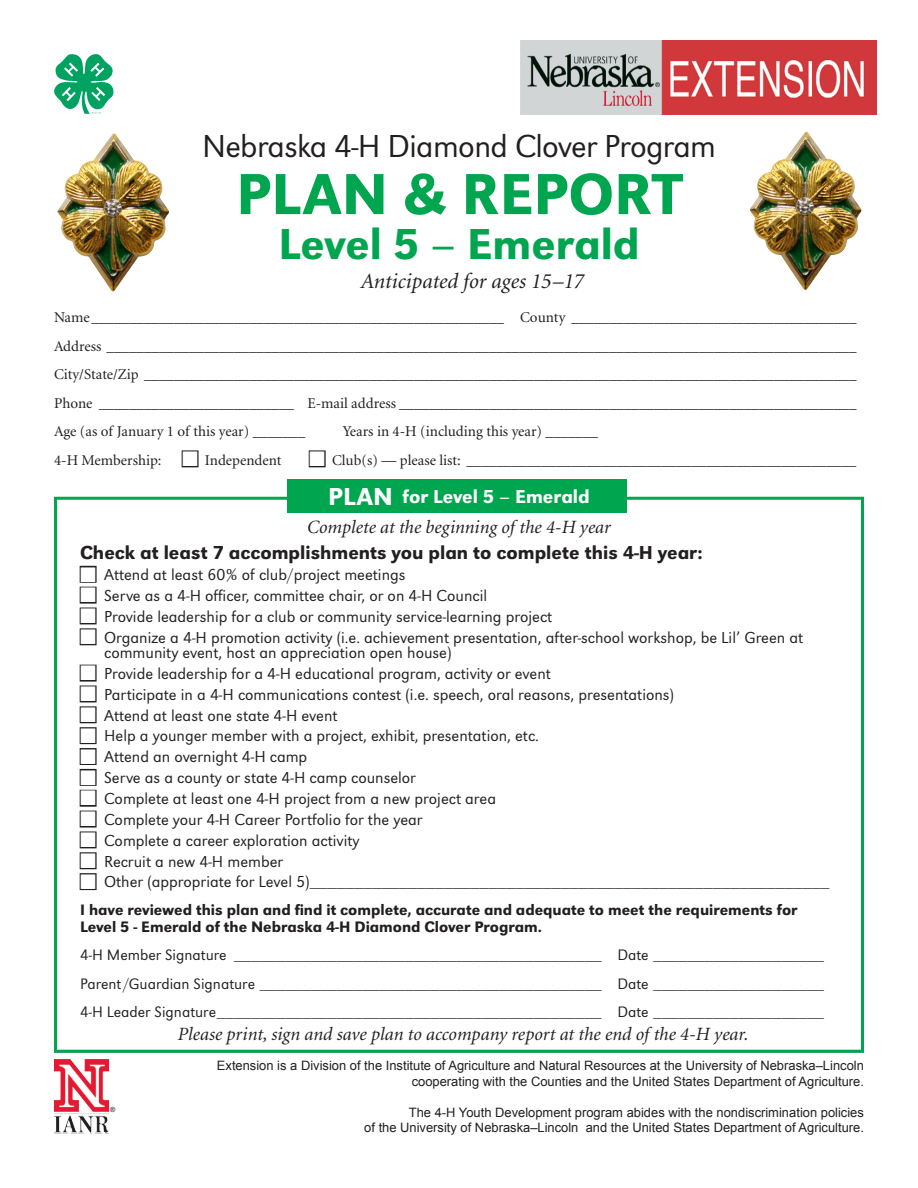
<style>
.page{position:relative;width:918px;height:1188px;background:#fff}
.page>*{position:absolute;margin:0;border:0;box-sizing:border-box;transform-origin:0 0}
.Headline_--_UNL_Tool{font:500 60px "URW Grotesk T";color:#00a54f}
.Headline_--_UNL_Tool-2{font:500 45px "URW Grotesk T";color:#00a54f}
.Headline_--_UNL_Tool-3{font:300 33px "URW Grotesk T";letter-spacing:-.02em;color:#231f20}
.Grid_text{font:500 25.5px "URW Grotesk T";color:#fff}
.Body_text_--_UNL_Too{font:italic 21.75px "Minion";color:#231f20}
.plan_subhead{font:500 19.5px "URW Grotesk T";color:#231f20}
.Grid_text-2{font:500 19.5px "URW Grotesk T";letter-spacing:.005em;color:#fff}
.Body_text_--_UNL_Too-2{font:italic 18.75px "Minion";color:#231f20}
.plan_text{font:300 16.5px/15.5px "URW Grotesk T";color:#231f20}
.Body_text_--_UNL_Too-3{font:300 15.75px "URW Grotesk T";color:#231f20}
.Body_text_--_UNL_Too-4{font:500 15.75px/16.5px "URW Grotesk T";color:#231f20}
.Body_text_--_UNL_Too-5{font:15px "Minion";color:#231f20}
.t1{font:12.9px/15.5px "Arial";color:#231f20;text-align:right}
.t2{font:6.9px "Arial";color:#231f20}
.s1{color:#fff}
</style>
<div class="page">
<img style="left:54px;top:54px;width:60px;height:60px">
<div style="left:182px;top:450px;width:17px;height:17px;border:2px solid #231f20"></div>
<div style="left:309px;top:450px;width:17px;height:17px;border:2px solid #231f20"></div>
<div style="left:54px;top:497px;width:810px;height:556px;border:3px solid #00a54f"></div>
<div style="left:80px;top:566px;width:17px;height:17px;border:2px solid #231f20"></div>
<div style="left:80px;top:587px;width:17px;height:17px;border:2px solid #231f20"></div>
<div style="left:80px;top:608px;width:17px;height:16px;border:2px solid #231f20"></div>
<div style="left:80px;top:628px;width:17px;height:17px;border:2px solid #231f20"></div>
<div style="left:80px;top:665px;width:17px;height:17px;border:2px solid #231f20"></div>
<div style="left:80px;top:686px;width:17px;height:16px;border:2px solid #231f20"></div>
<div style="left:80px;top:706px;width:17px;height:17px;border:2px solid #231f20"></div>
<div style="left:80px;top:727px;width:17px;height:17px;border:2px solid #231f20"></div>
<div style="left:80px;top:748px;width:17px;height:17px;border:2px solid #231f20"></div>
<div style="left:80px;top:769px;width:17px;height:17px;border:2px solid #231f20"></div>
<div style="left:80px;top:790px;width:17px;height:17px;border:2px solid #231f20"></div>
<div style="left:80px;top:811px;width:17px;height:17px;border:2px solid #231f20"></div>
<div style="left:80px;top:831px;width:17px;height:17px;border:2px solid #231f20"></div>
<div style="left:80px;top:852px;width:17px;height:17px;border:2px solid #231f20"></div>
<div style="left:80px;top:873px;width:17px;height:17px;border:2px solid #231f20"></div>
<div style="left:287px;top:480px;width:340px;height:33px;background:#00a54f"></div>
<img style="left:57px;top:133px;width:112px;height:159px">
<img style="left:749px;top:131px;width:113px;height:159px">
<img style="left:520px;top:41px;width:356px;height:74px">
<img style="left:54px;top:1059px;width:55px;height:75px">
<p class="Headline_--_UNL_Tool-3" style="left:202px;top:127px;width:515px">Nebraska 4-H Diamond Clover Program</p>
<p class="Headline_--_UNL_Tool" style="left:236px;top:160px;width:447px">Plan &amp; Report</p>
<p class="Headline_--_UNL_Tool-2" style="left:278px;top:218px;width:363px">Level 5 – Emerald</p>
<p class="Body_text_--_UNL_Too" style="left:361px;top:270px;width:225px">Anticipated for ages 15–17</p>
<p class="Body_text_--_UNL_Too-5" style="left:54px;top:310px;width:447px">Name________________________________________________________</p>
<p class="Body_text_--_UNL_Too-5" style="left:520px;top:310px;width:334px">County_______________________________________</p>
<p class="Body_text_--_UNL_Too-5" style="left:54px;top:338px;width:800px">Address_____________________________________________________________________________________________________</p>
<p class="Body_text_--_UNL_Too-5" style="left:54px;top:367px;width:800px">City/State/Zip________________________________________________________________________________________________</p>
<p class="Body_text_--_UNL_Too-5" style="left:54px;top:395px;width:800px">Phone___________________________ E-mailaddress______________________________________________________________</p>
<p class="Body_text_--_UNL_Too-5" style="left:54px;top:424px;width:249px">Age (as of January 1 of this year) _______</p>
<p class="Body_text_--_UNL_Too-5" style="left:343px;top:424px;width:253px">Years in 4-H (including this year) _______</p>
<p class="Body_text_--_UNL_Too-5" style="left:54px;top:452px;width:229px">4-H Membership: <span class="s1">■</span> Independent</p>
<p class="Body_text_--_UNL_Too-5" style="left:309px;top:452px;width:545px"><span class="s1">■</span> Club(s)—pleaselist:_____________________________________________________</p>
<p class="Grid_text" style="left:328px;top:482px;width:32px">PLAN</p>
<p class="Grid_text-2" style="left:403px;top:485px;width:189px">for Level 5 – Emerald</p>
<p class="Body_text_--_UNL_Too-2" style="left:307px;top:518px;width:305px">Complete at the beginning of the 4-H year</p>
<p class="plan_subhead" style="left:80px;top:542px;width:624px">Check at least 7 accomplishments you plan to complete this 4-H year:</p>
<p class="plan_text" style="left:80px;top:567px;width:327px"><span class="s1">■</span> Attend at least 60% of club/project meetings</p>
<p class="plan_text" style="left:80px;top:588px;width:409px"><span class="s1">■</span> Serve as a 4-H officer, committee chair, or on 4-H Council</p>
<p class="plan_text" style="left:80px;top:608px;width:474px"><span class="s1">■</span> Provide leadership for a club or community service-learning project</p>
<p class="plan_text" style="left:104px;top:629px;width:701px;text-indent:-24px"><span class="s1">■</span> Organize a 4-H promotion activity (i.e. achievement presentation, after-school workshop, be Lil’ Green at community event, host an appreciation open house)</p>
<p class="plan_text" style="left:80px;top:666px;width:472px"><span class="s1">■</span> Provide leadership for a 4-H educational program, activity or event</p>
<p class="plan_text" style="left:80px;top:686px;width:595px"><span class="s1">■</span> Participate in a 4-H communications contest (i.e. speech, oral reasons, presentations)</p>
<p class="plan_text" style="left:80px;top:707px;width:259px"><span class="s1">■</span> Attend at least one state 4-H event</p>
<p class="plan_text" style="left:80px;top:728px;width:460px"><span class="s1">■</span> Help a younger member with a project, exhibit, presentation, etc.</p>
<p class="plan_text" style="left:80px;top:749px;width:229px"><span class="s1">■</span> Attend an overnight 4-H camp</p>
<p class="plan_text" style="left:80px;top:770px;width:337px"><span class="s1">■</span> Serve as a county or state 4-H camp counselor</p>
<p class="plan_text" style="left:80px;top:791px;width:417px"><span class="s1">■</span> Complete at least one 4-H project from a new project area</p>
<p class="plan_text" style="left:80px;top:812px;width:344px"><span class="s1">■</span> Complete your 4-H Career Portfolio for the year</p>
<p class="plan_text" style="left:80px;top:832px;width:281px"><span class="s1">■</span> Complete a career exploration activity</p>
<p class="plan_text" style="left:80px;top:853px;width:205px"><span class="s1">■</span> Recruit a new 4-H member</p>
<p class="plan_text" style="left:80px;top:874px;width:751px"><span class="s1">■</span> Other (appropriate for Level 5)__________________________________________________________</p>
<p class="Body_text_--_UNL_Too-4" style="left:80px;top:902px;width:719px">I have reviewed this plan and find it complete, accurate and adequate to meet the requirements for<br>Level 5 - Emerald of the Nebraska 4-H Diamond Clover Program.</p>
<p class="Body_text_--_UNL_Too-3" style="left:80px;top:946px;width:746px">4-H Member Signature ___________________________________________ Date ____________________</p>
<p class="Body_text_--_UNL_Too-3" style="left:80px;top:975px;width:746px">Parent/Guardian Signature ________________________________________ Date ____________________</p>
<p class="Body_text_--_UNL_Too-3" style="left:80px;top:1003px;width:746px">4-H Leader Signature_____________________________________________ Date ____________________</p>
<p class="Body_text_--_UNL_Too-2" style="left:178px;top:1025px;width:572px">Please print, sign and save plan to accompany report at the end of the 4-H year.</p>
<p class="t2" style="left:110px;top:1105px;width:7px">®</p>
<p class="t1" style="left:217px;top:1058px;width:649px">Extension is a Division of the Institute of Agriculture and Natural Resources at the University of Nebraska–Lincoln cooperating with the Counties and the United States Department of Agriculture.</p>
<p class="t1" style="left:364px;top:1104px;width:501px">The 4-H Youth Development program abides with the nondiscrimination policies<br>of the University of Nebraska–Lincoln and the United States Department of Agriculture.</p>
</div>
